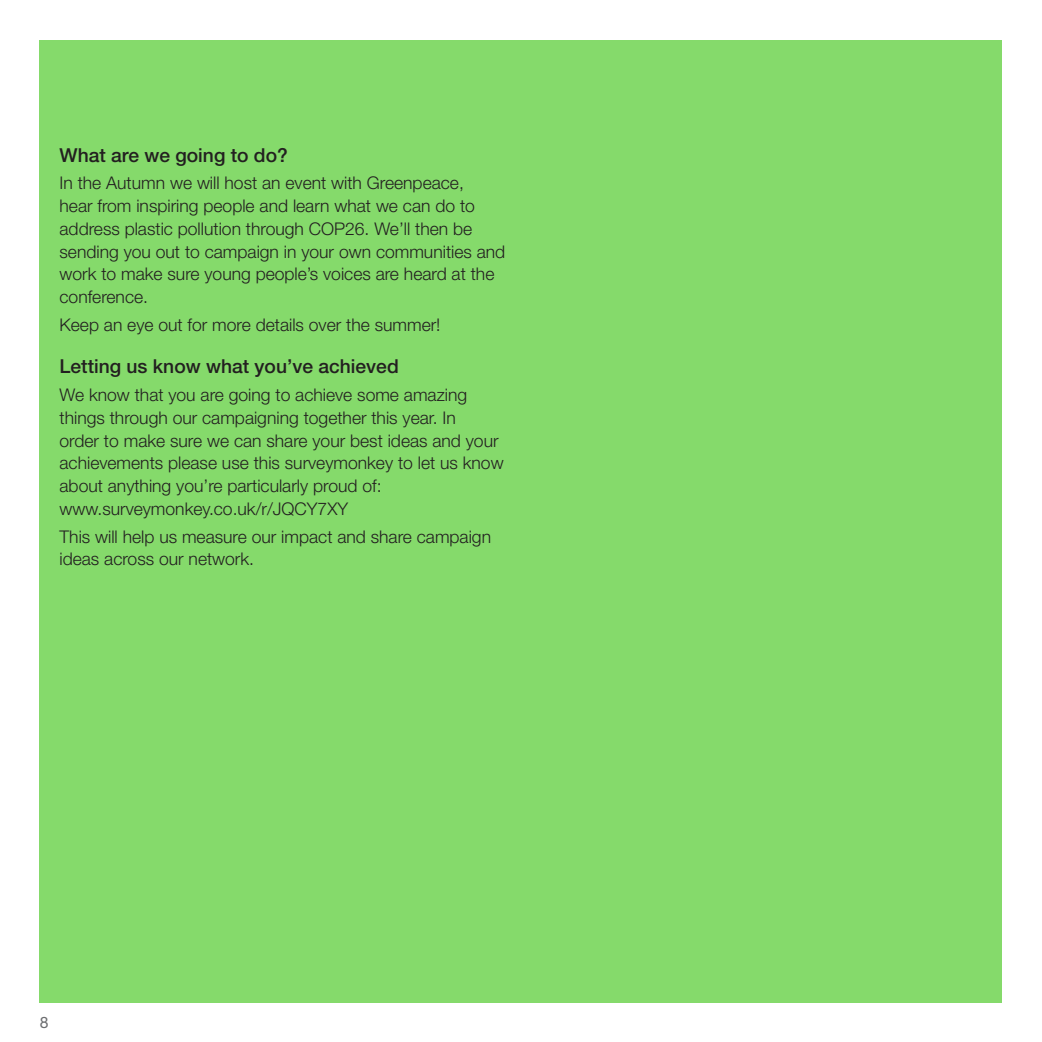
<style>
.page{position:relative;width:1042px;height:1042px;background:#fff}
.page>*{position:absolute;margin:0;border:0;box-sizing:border-box;transform-origin:0 0}
.new_white_sub{font:500 19.25px "Helvetica Neue CE";color:#231f20}
.Body{font:300 17.5px/22.8px "Helvetica Neue CE";color:#231f20}
.t1{font:15.75px "Helvetica Neue CE";color:#6c6d70}
</style>
<div class="page">
<div style="left:40px;top:40px;width:962px;height:962px;background:#85da6b"></div>
<p class="new_white_sub" style="left:60px;top:143px;width:230px">What are we going to do?</p>
<p class="Body" style="left:60px;top:172px;width:447px">In the Autumn we will host an event with Greenpeace,<br>hear from inspiring people and learn what we can do to address plastic pollution through COP26. We’ll then be sending you out to campaign in your own communities and work to make sure young people’s voices are heard at the conference.</p>
<p class="Body" style="left:60px;top:313px;width:382px">Keep an eye out for more details over the summer!</p>
<p class="new_white_sub" style="left:60px;top:355px;width:341px">Letting us know what you’ve achieved</p>
<p class="Body" style="left:60px;top:383px;width:446px">We know that you are going to achieve some amazing things through our campaigning together this year. In<br>order to make sure we can share your best ideas and your achievements please use this surveymonkey to let us know about anything you’re particularly proud of: www.surveymonkey.co.uk/r/JQCY7XY</p>
<p class="Body" style="left:60px;top:525px;width:433px">This will help us measure our impact and share campaign ideas across our network.</p>
<p class="t1" style="left:40px;top:1013px;width:10px">8</p>
</div>
